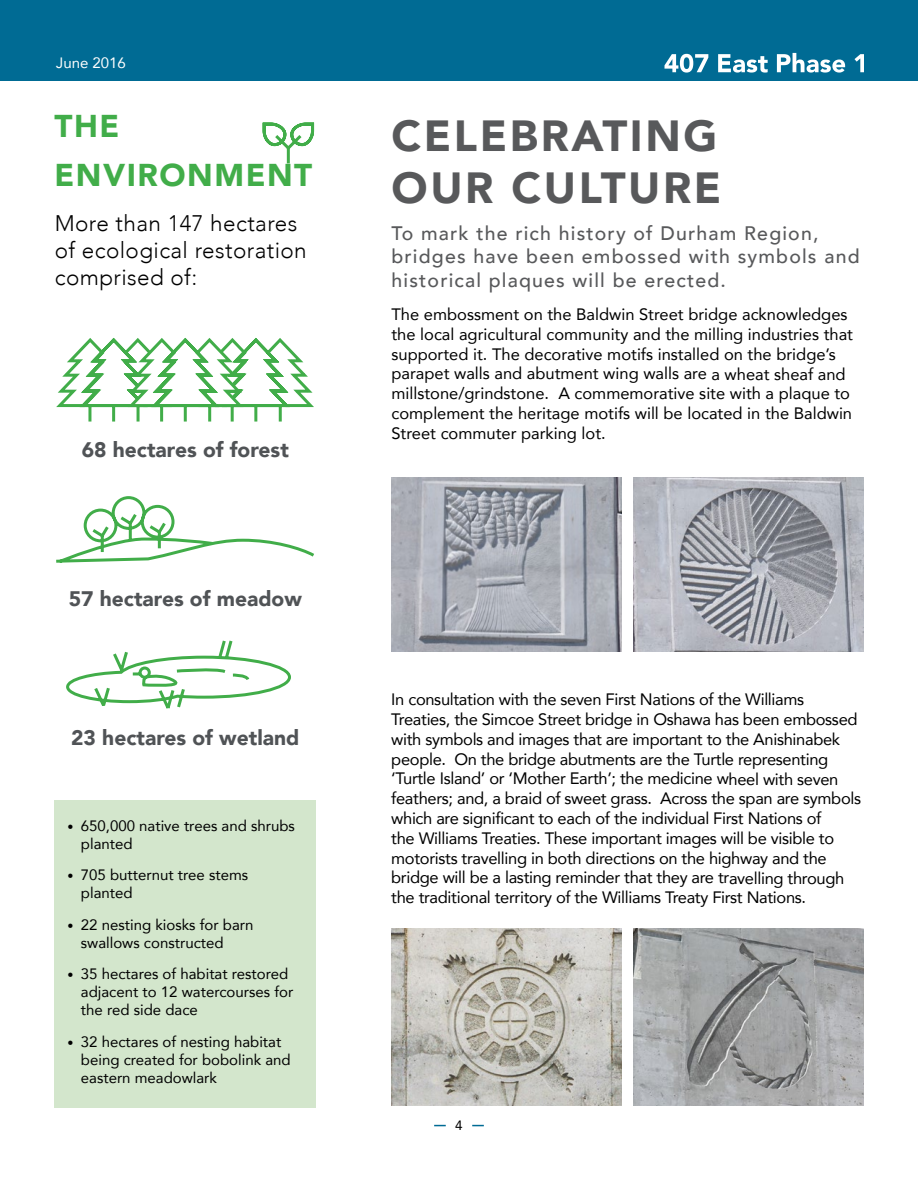
<style>
.page{position:relative;width:918px;height:1188px;background:#fff}
.page>*{position:absolute;margin:0;border:0;box-sizing:border-box;transform-origin:0 0}
.t1{font:900 43.5px/52.2px "Avenir";letter-spacing:.06em;color:#58595b}
.t2{font:900 31.5px/48.4px "Avenir";letter-spacing:.05em;color:#41ad49}
.t3{font:300 22.5px/27px "Avenir";letter-spacing:.02em;color:#000}
.t4{font:900 21px "Avenir";color:#505356}
.t5{font:500 19.5px/23.4px "Avenir";letter-spacing:.06em;color:#58595b}
.t6{font:16.5px/19.8px "Avenir";letter-spacing:-.02em;color:#000}
.t7{font:16.5px/19.8px "Avenir";color:#000}
.t8{font:15px/18px "Avenir";color:#000}
.t9{font:15px "Avenir";color:#fff}
.t10{font:13.5px "Avenir";color:#000}
.s1{font-size:12px}
</style>
<div class="page">
<div style="left:0;top:0;width:918px;height:81px;background:#006b94"></div>
<svg style="left:665px;top:54px;width:43px;height:19px"></svg>
<svg style="left:718px;top:54px;width:50px;height:19px"></svg>
<svg style="left:777px;top:53px;width:68px;height:20px"></svg>
<svg style="left:855px;top:54px;width:9px;height:18px"></svg>
<svg style="left:434px;top:1125px;width:12px;height:1px"></svg>
<svg style="left:472px;top:1125px;width:12px;height:1px"></svg>
<div style="left:54px;top:800px;width:262px;height:307px;background:#d3e6cc"></div>
<svg style="left:56px;top:338px;width:258px;height:84px"></svg>
<svg style="left:262px;top:122px;width:53px;height:42px"></svg>
<svg style="left:56px;top:496px;width:258px;height:67px"></svg>
<svg style="left:66px;top:640px;width:225px;height:69px"></svg>
<img style="left:391px;top:477px;width:230px;height:175px">
<img style="left:634px;top:477px;width:230px;height:175px">
<img style="left:391px;top:928px;width:230px;height:178px">
<img style="left:634px;top:928px;width:230px;height:178px">
<p class="t9" style="left:56px;top:51px;width:71px">June 2016</p>
<h2 class="t2" style="left:54px;top:101px;width:259px">THE<br>ENVIRONMENT</h2>
<h3 class="t3" style="left:55px;top:209px;width:253px">More than 147 hectares of ecological restoration comprised of:</h3>
<p class="t4" style="left:82px;top:431px;width:209px">68 hectares of forest</p>
<p class="t4" style="left:69px;top:581px;width:235px">57 hectares of meadow</p>
<p class="t4" style="left:71px;top:720px;width:230px">23 hectares of wetland</p>
<p class="t8" style="left:81px;top:816px;width:216px;text-indent:-14px"><span class="s1">•</span> 650,000 native trees and shrubs planted</p>
<p class="t8" style="left:81px;top:866px;width:169px;text-indent:-14px"><span class="s1">•</span> 705 butternut tree stems planted</p>
<p class="t8" style="left:81px;top:915px;width:174px;text-indent:-14px"><span class="s1">•</span> 22 nesting kiosks for barn swallows constructed</p>
<p class="t8" style="left:81px;top:965px;width:214px;text-indent:-14px"><span class="s1">•</span> 35 hectares of habitat restored adjacent to 12 watercourses for the red side dace</p>
<p class="t8" style="left:81px;top:1032px;width:211px;text-indent:-14px"><span class="s1">•</span> 32 hectares of nesting habitat being created for bobolink and eastern meadowlark</p>
<h1 class="t1" style="left:392px;top:108px;width:331px">CELEBRATING<br>OUR CULTURE</h1>
<p class="t5" style="left:392px;top:220px;width:470px">To mark the rich history of Durham Region, bridges have been embossed with symbols and historical plaques will be erected.</p>
<p class="t7" style="left:391px;top:304px;width:463px">The embossment on the Baldwin Street bridge acknowledges the local agricultural community and the milling industries that supported it. The decorative motifs installed on the bridge’s parapet walls and abutment wing walls are a wheat sheaf and millstone/grindstone. A commemorative site with a plaque to complement the heritage motifs will be located in the Baldwin Street commuter parking lot.</p>
<p class="t6" style="left:391px;top:689px;width:471px">In consultation with the seven First Nations of the Williams Treaties, the Simcoe Street bridge in Oshawa has been embossed with symbols and images that are important to the Anishinabek people. On the bridge abutments are the Turtle representing ‘Turtle Island’ or ‘Mother Earth’; the medicine wheel with seven feathers; and, a braid of sweet grass. Across the span are symbols which are significant to each of the individual First Nations of<br>the Williams Treaties. These important images will be visible to motorists travelling in both directions on the highway and the bridge will be a lasting reminder that they are travelling through the traditional territory of the Williams Treaty First Nations.</p>
<p class="t10" style="left:455px;top:1114px;width:9px">4</p>
</div>
